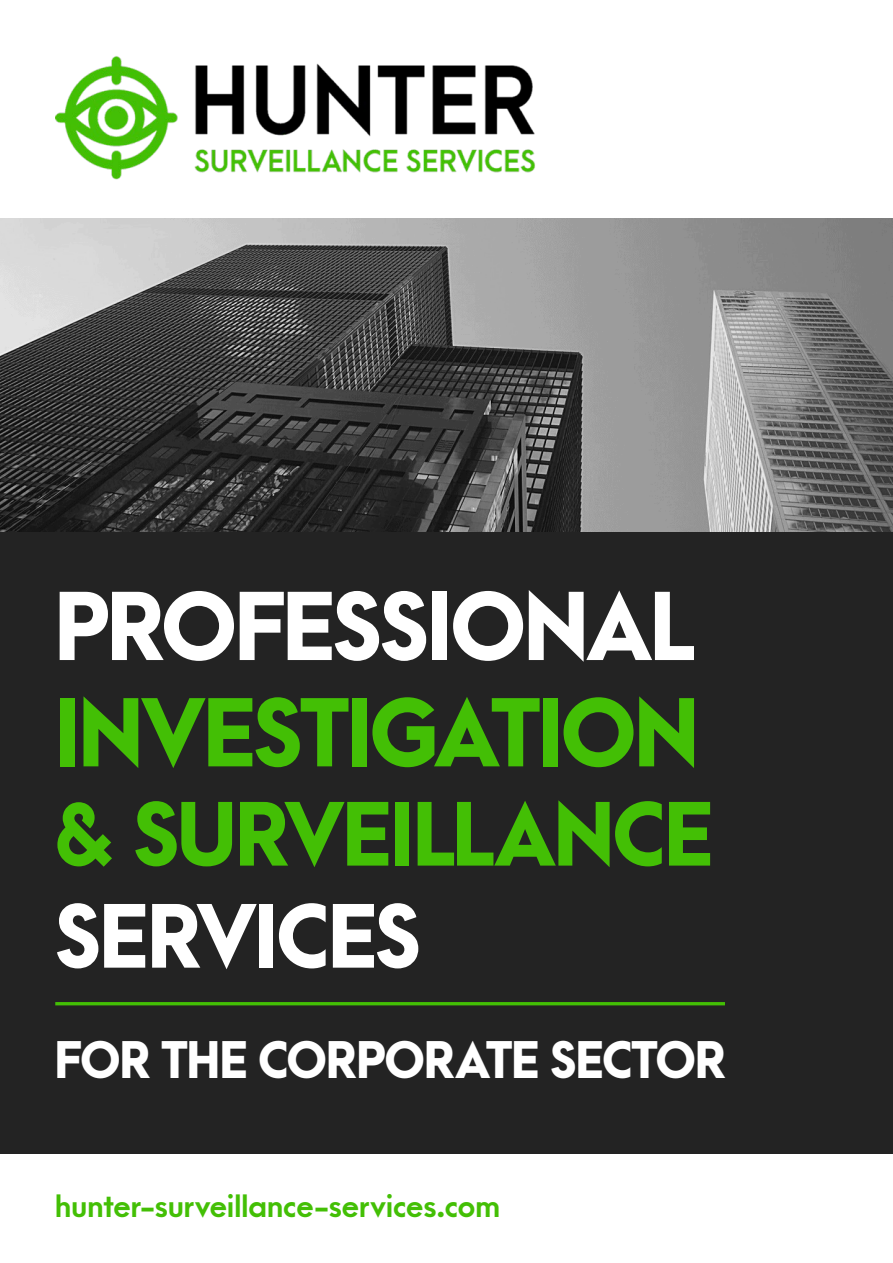
<style>
.page{position:relative;width:893px;height:1263px;background:#fff}
.page>*{position:absolute;margin:0;border:0;box-sizing:border-box;transform-origin:0 0}
.t1{font:900 88.65px "Arca Majora";letter-spacing:-.015em;color:#43bf05}
.t2{font:900 88.65px "Arca Majora";letter-spacing:-.015em;color:#fff}
.t3{font:900 82.65px "Arca Majora";letter-spacing:-.005em;color:#43bf05}
.t4{font:900 82.65px "Arca Majora";letter-spacing:-.005em;color:#fff}
.t5{font:900 47.25px "Arca Majora";letter-spacing:-.005em;color:#fff}
.t6{font:700 29.55px "Arca Majora";color:#43bf05}
</style>
<div class="page">
<div style="left:0;top:473px;width:893px;height:681px;background:#232323"></div>
<img style="left:0;top:219px;width:893px;height:312px">
<img style="left:55px;top:56px;width:480px;height:124px">
<hr style="left:55px;top:1002px;width:670px;height:3px;background:#43bf05">
<h1 class="t2" style="left:55px;top:557px;width:640px">PROFESSIONAL</h1>
<h1 class="t1" style="left:55px;top:663px;width:645px">INVESTIGATION</h1>
<h2 class="t3" style="left:55px;top:769px;width:659px">&amp; SURVEILLANCE</h2>
<h2 class="t4" style="left:55px;top:871px;width:367px">SERVICES</h2>
<h3 class="t5" style="left:55px;top:1023px;width:672px">FOR THE CORPORATE SECTOR</h3>
<p class="t6" style="left:55px;top:1182px;width:446px">hunter-surveillance-services.com</p>
</div>
